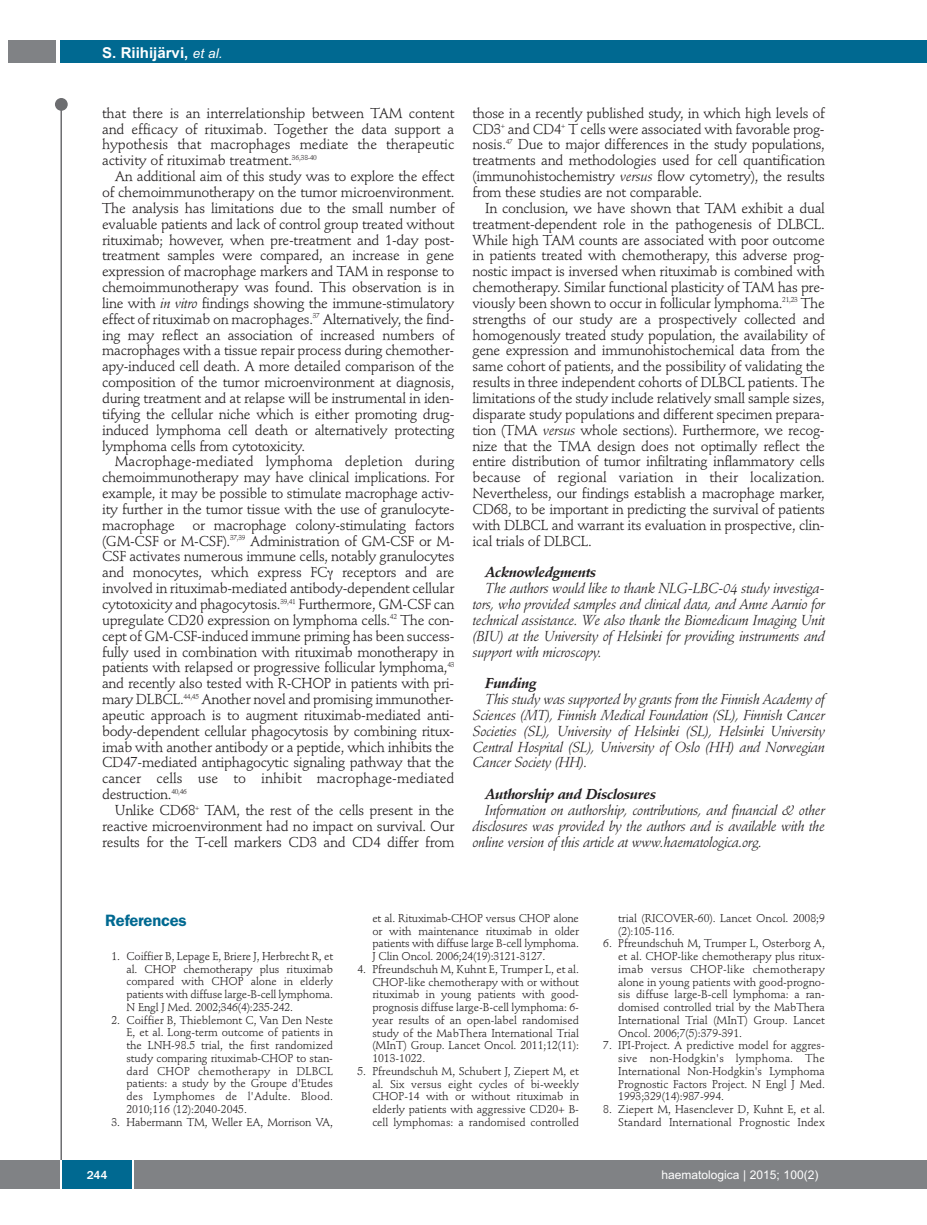
<style>
.page{position:relative;width:927px;height:1225px;background:#fff}
.page>*{position:absolute;margin:0;border:0;box-sizing:border-box;transform-origin:0 0}
.t1{font:600 16.5px "Franklin Gothic";letter-spacing:-.01em;color:#006991}
.t2{font:700 15px "Arial";color:#fff}
.t3{font:14.25px/15.9px "Stempel Schneidler";letter-spacing:-.02em;color:#231f20;text-align:justify}
.t4{font:italic 14.25px/15.9px "Stempel Schneidler";letter-spacing:-.02em;color:#231f20;text-align:justify}
.t5{font:italic 700 14.25px "Stempel Schneidler";letter-spacing:-.02em;color:#231f20}
.t6{font:12px "Arial";color:#fff}
.t7{font:500 12px "Franklin Gothic";color:#fff}
.t8{font:11.25px/12.8px "Stempel Schneidler";letter-spacing:-.005em;color:#231f20;text-align:justify}
.s1{font-weight:400;font-style:italic;font-size:13.5px}
.s2{font-style:italic}
</style>
<div class="page">
<div style="left:911px;top:40px;width:16px;height:22px;background:#006991"></div>
<div style="left:910px;top:1160px;width:17px;height:28px;background:#808285"></div>
<div style="left:55px;top:98px;width:13px;height:13px;background:#6c6d70;border-radius:50%"></div>
<hr style="left:60px;top:101px;width:2px;height:1061px;background:#6c6d70">
<div style="left:60px;top:40px;width:852px;height:22px;background:#006991"></div>
<div style="left:9px;top:40px;width:47px;height:22px;background:#808285"></div>
<div style="left:0;top:1160px;width:911px;height:28px;background:#808285"></div>
<div style="left:62px;top:1160px;width:71px;height:28px;background:#006991"></div>
<hr style="left:60px;top:1160px;width:2px;height:28px;background:#fff">
<svg style="left:133px;top:1160px;width:1px;height:28px"></svg>
<p class="t2" style="left:102px;top:44px;width:122px">S. Riihijärvi, <span class="s1">et al.</span></p>
<p class="t3" style="left:102px;top:106px;width:354px">that there is an interrelationship between TAM content and efficacy of rituximab. Together the data support a hypothesis that macrophages mediate the therapeutic activity of rituximab treatment.<sup>36,38-40</sup></p>
<p class="t3" style="left:102px;top:170px;width:354px;text-indent:13px">An additional aim of this study was to explore the effect of chemoimmunotherapy on the tumor microenvironment.<br>The analysis has limitations due to the small number of evaluable patients and lack of control group treated without rituximab; however, when pre-treatment and 1-day post&shy;treatment samples were compared, an increase in gene expression of macrophage markers and TAM in response to chemoimmunotherapy was found. This observation is in line with <span class="s2">in vitro</span> findings showing the immune-stimulatory effect of rituximab on macrophages.<sup>37</sup> Alternatively, the find&shy;ing may reflect an association of increased numbers of macrophages with a tissue repair process during chemother&shy;apy-induced cell death. A more detailed comparison of the composition of the tumor microenvironment at diagnosis, during treatment and at relapse will be instrumental in iden&shy;tifying the cellular niche which is either promoting drug&shy;induced lymphoma cell death or alternatively protecting lymphoma cells from cytotoxicity.</p>
<p class="t3" style="left:102px;top:455px;width:354px;text-indent:13px">Macrophage-mediated lymphoma depletion during chemoimmunotherapy may have clinical implications. For example, it may be possible to stimulate macrophage activ&shy;ity further in the tumor tissue with the use of granulocyte&shy;macrophage or macrophage colony-stimulating factors (GM-CSF or M-CSF).<sup>37,39</sup> Administration of GM-CSF or M-CSF activates numerous immune cells, notably granulocytes and monocytes, which express FC receptors and are involved in rituximab-mediated antibody-dependent cellular cytotoxicity and phagocytosis.<sup>39,41</sup> Furthermore, GM-CSF can upregulate CD20 expression on lymphoma cells.<sup>42</sup> The con&shy;cept of GM-CSF-induced immune priming has been success&shy;fully used in combination with rituximab monotherapy in patients with relapsed or progressive follicular lymphoma,<sup>43 </sup>and recently also tested with R-CHOP in patients with pri&shy;mary DLBCL.<sup>44,45</sup> Another novel and promising immunother&shy;apeutic approach is to augment rituximab-mediated anti&shy;body-dependent cellular phagocytosis by combining ritux&shy;imab with another antibody or a peptide, which inhibits the CD47-mediated antiphagocytic signaling pathway that the cancer cells use to inhibit macrophage-mediated destruction.<sup>40,46</sup></p>
<p class="t3" style="left:102px;top:803px;width:354px;text-indent:13px">Unlike CD68<sup>+</sup> TAM, the rest of the cells present in the reactive microenvironment had no impact on survival. Our results for the T-cell markers CD3 and CD4 differ from</p>
<p class="t3" style="left:472px;top:106px;width:354px">those in a recently published study, in which high levels of CD3<sup>+</sup> and CD4<sup>+</sup> T cells were associated with favorable prog&shy;nosis.<sup>47</sup> Due to major differences in the study populations, treatments and methodologies used for cell quantification (immunohistochemistry <span class="s2">versus</span> flow cytometry), the results from these studies are not comparable.</p>
<p class="t3" style="left:472px;top:201px;width:354px;text-indent:13px">In conclusion, we have shown that TAM exhibit a dual treatment-dependent role in the pathogenesis of DLBCL.<br>While high TAM counts are associated with poor outcome in patients treated with chemotherapy, this adverse prog&shy;nostic impact is inversed when rituximab is combined with chemotherapy. Similar functional plasticity of TAM has pre&shy;viously been shown to occur in follicular lymphoma.<sup>21,23</sup> The strengths of our study are a prospectively collected and homogenously treated study population, the availability of gene expression and immunohistochemical data from the same cohort of patients, and the possibility of validating the results in three independent cohorts of DLBCL patients. The limitations of the study include relatively small sample sizes, disparate study populations and different specimen prepara&shy;tion (TMA <span class="s2">versus</span> whole sections). Furthermore, we recog&shy;nize that the TMA design does not optimally reflect the entire distribution of tumor infiltrating inflammatory cells because of regional variation in their localization.<br>Nevertheless, our findings establish a macrophage marker, CD68, to be important in predicting the survival of patients with DLBCL and warrant its evaluation in prospective, clin&shy;ical trials of DLBCL.</p>
<p class="t5" style="left:485px;top:566px;width:113px">Acknowledgments</p>
<p class="t4" style="left:472px;top:581px;width:354px;text-indent:13px">The authors would like to thank NLG-LBC-04 study investiga&shy;tors, who provided samples and clinical data, and Anne Aarnio for technical assistance. We also thank the Biomedicum Imaging Unit (BIU) at the University of Helsinki for providing instruments and support with microscopy.</p>
<p class="t5" style="left:485px;top:677px;width:53px">Funding</p>
<p class="t4" style="left:472px;top:692px;width:354px;text-indent:13px">This study was supported by grants from the Finnish Academy of Sciences (MT), Finnish Medical Foundation (SL), Finnish Cancer Societies (SL), University of Helsinki (SL), Helsinki University Central Hospital (SL), University of Oslo (HH) and Norwegian Cancer Society (HH).</p>
<p class="t5" style="left:485px;top:788px;width:172px">Authorship and Disclosures</p>
<p class="t4" style="left:472px;top:803px;width:354px;text-indent:13px">Information on authorship, contributions, and financial &amp; other disclosures was provided by the authors and is available with the online version of this article at www.haematologica.org.</p>
<p class="t1" style="left:105px;top:914px;width:83px">References</p>
<p class="t8" style="left:126px;top:950px;width:208px;text-indent:-15px">1. Coiffier B, Lepage E, Briere J, Herbrecht R, et al. CHOP chemotherapy plus rituximab compared with CHOP alone in elderly patients with diffuse large-B-cell lymphoma.<br>N Engl J Med. 2002;346(4):235-242.</p>
<p class="t8" style="left:126px;top:1014px;width:208px;text-indent:-15px">2. Coiffier B, Thieblemont C, Van Den Neste E, et al. Long-term outcome of patients in the LNH-98.5 trial, the first randomized study comparing rituximab-CHOP to stan&shy;dard CHOP chemotherapy in DLBCL patients: a study by the Groupe d'Etudes des Lymphomes de l'Adulte. Blood.<br>2010;116 (12):2040-2045.</p>
<p class="t8" style="left:111px;top:1116px;width:223px">3. Habermann TM, Weller EA, Morrison VA,</p>
<p class="t8" style="left:372px;top:912px;width:208px">et al. Rituximab-CHOP versus CHOP alone or with maintenance rituximab in older patients with diffuse large B-cell lymphoma.<br>J Clin Oncol. 2006;24(19):3121-3127.</p>
<p class="t8" style="left:372px;top:963px;width:208px;text-indent:-15px">4. Pfreundschuh M, Kuhnt E, Trumper L, et al.<br>CHOP-like chemotherapy with or without rituximab in young patients with good&shy;prognosis diffuse large-B-cell lymphoma: 6- year results of an open-label randomised study of the MabThera International Trial (MInT) Group. Lancet Oncol. 2011;12(11):<br>1013-1022.</p>
<p class="t8" style="left:372px;top:1065px;width:208px;text-indent:-15px">5. Pfreundschuh M, Schubert J, Ziepert M, et al. Six versus eight cycles of bi-weekly CHOP-14 with or without rituximab in elderly patients with aggressive CD20+ B&shy;cell lymphomas: a randomised controlled</p>
<p class="t8" style="left:618px;top:912px;width:208px">trial (RICOVER-60). Lancet Oncol. 2008;9 (2):105-116.</p>
<p class="t8" style="left:618px;top:938px;width:208px;text-indent:-15px">6. Pfreundschuh M, Trumper L, Osterborg A, et al. CHOP-like chemotherapy plus ritux&shy;imab versus CHOP-like chemotherapy alone in young patients with good-progno&shy;sis diffuse large-B-cell lymphoma: a ran&shy;domised controlled trial by the MabThera International Trial (MInT) Group. Lancet Oncol. 2006;7(5):379-391.</p>
<p class="t8" style="left:618px;top:1040px;width:208px;text-indent:-15px">7. IPI-Project. A predictive model for aggres&shy;sive non-Hodgkin's lymphoma. The International Non-Hodgkin's Lymphoma Prognostic Factors Project. N Engl J Med.<br>1993;329(14):987-994.</p>
<p class="t8" style="left:603px;top:1104px;width:223px;text-align:right">8. Ziepert M, Hasenclever D, Kuhnt E, et al.<br>Standard International Prognostic Index</p>
<p class="t7" style="left:87px;top:1167px;width:22px">244</p>
<p class="t6" style="left:661px;top:1167px;width:158px">haematologica | 2015; 100(2)</p>
</div>
